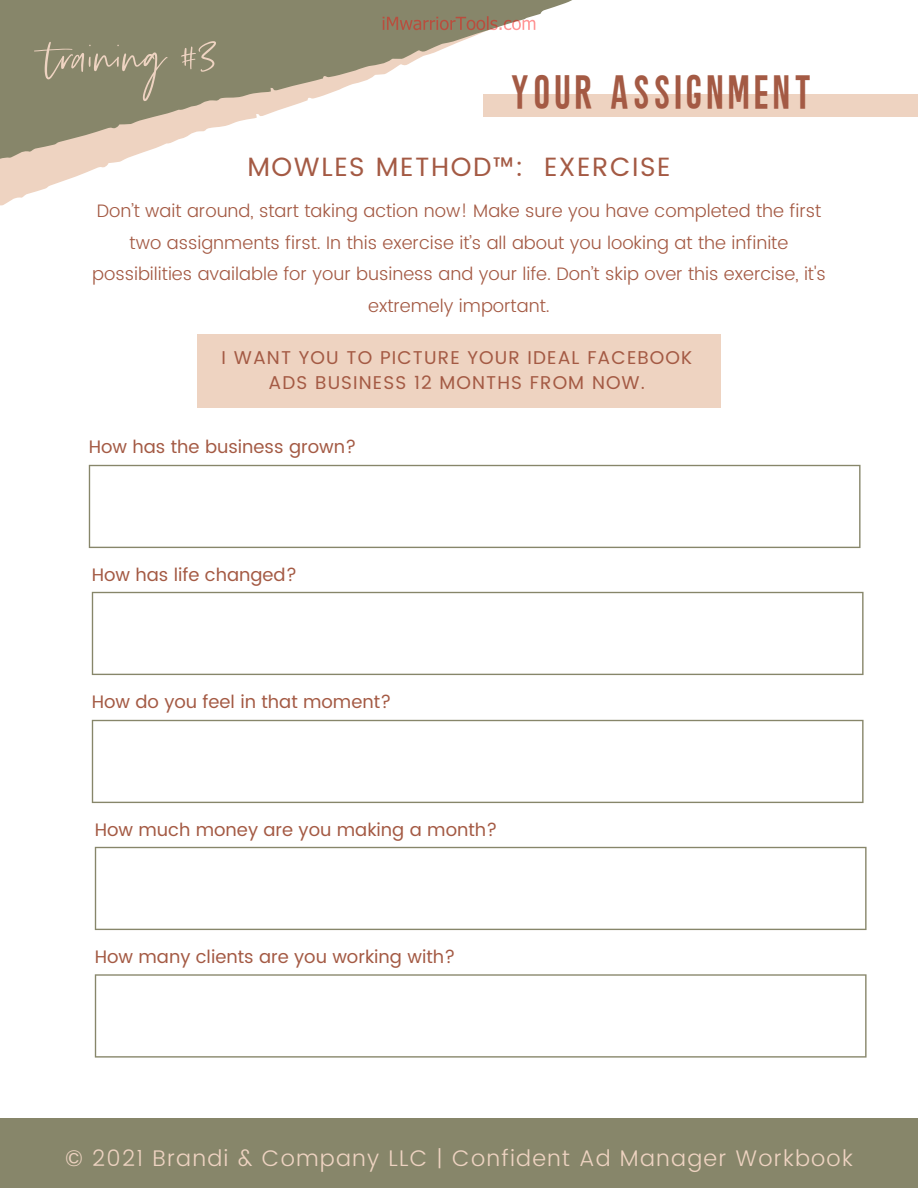
<style>
.page{position:relative;width:918px;height:1188px;background:#fff}
.page>*{position:absolute;margin:0;border:0;box-sizing:border-box;transform-origin:0 0}
.t1{font:60.15px "Silver South Script Alt";color:#eed3c1}
.t2{font:40.35px "Peachy Solid";letter-spacing:.075em;color:#a45a44}
.t3{font:26.4px "Poppins";letter-spacing:.06em;color:#a45a44}
.t4{font:300 22.65px "Poppins";letter-spacing:.055em;color:#eed3c1}
.t5{font:18.6px/25.7px "Poppins";letter-spacing:.06em;color:#a45a44;text-align:center}
.t6{font:300 18px/31.7px "Poppins";color:#a45a44;text-align:center}
.t7{font:18px "Poppins";color:#a45a44}
</style>
<div class="page">
<div style="left:0;top:1119px;width:918px;height:60px;background:#87866a"></div>
<div style="left:0;top:1128px;width:918px;height:60px;background:#87866a"></div>
<svg style="left:0;top:0;width:572px;height:206px"></svg>
<div style="left:483px;top:94px;width:435px;height:23px;background:#eed3c1"></div>
<svg style="left:89px;top:465px;width:772px;height:83px"></svg>
<div style="left:198px;top:335px;width:523px;height:73px;background:#eed3c1"></div>
<svg style="left:92px;top:592px;width:772px;height:83px"></svg>
<svg style="left:92px;top:720px;width:772px;height:83px"></svg>
<svg style="left:95px;top:847px;width:772px;height:83px"></svg>
<svg style="left:95px;top:974px;width:772px;height:84px"></svg>
<svg style="left:383px;top:16px;width:152px;height:14px;background:#a58671"></svg>
<h1 class="t1" style="left:46px;top:21px;width:172px">training #3</h1>
<h2 class="t2" style="left:512px;top:75px;width:303px">YOUR ASSIGNMENT</h2>
<h3 class="t3" style="left:247px;top:152px;width:425px">MOWLES METHOD™: EXERCISE</h3>
<p class="t6" style="left:92px;top:195px;width:735px">Don’t wait around, start taking action now! Make sure you have completed the first two assignments first. In this exercise it’s all about you looking at the infinite possibilities available for your business and your life. Don’t skip over this exercise, it's extremely important.</p>
<p class="t5" style="left:222px;top:344px;width:472px">I WANT YOU TO PICTURE YOUR IDEAL FACEBOOK<br>ADS BUSINESS 12 MONTHS FROM NOW.</p>
<p class="t7" style="left:89px;top:437px;width:269px">How has the business grown?</p>
<p class="t7" style="left:92px;top:564px;width:207px">How has life changed?</p>
<p class="t7" style="left:92px;top:692px;width:301px">How do you feel in that moment?</p>
<p class="t7" style="left:95px;top:819px;width:404px">How much money are you making a month?</p>
<p class="t7" style="left:95px;top:947px;width:362px">How many clients are you working with?</p>
<p class="t4" style="left:65px;top:1145px;width:789px">© 2021 Brandi &amp; Company LLC | Confident Ad Manager Workbook</p>
</div>
